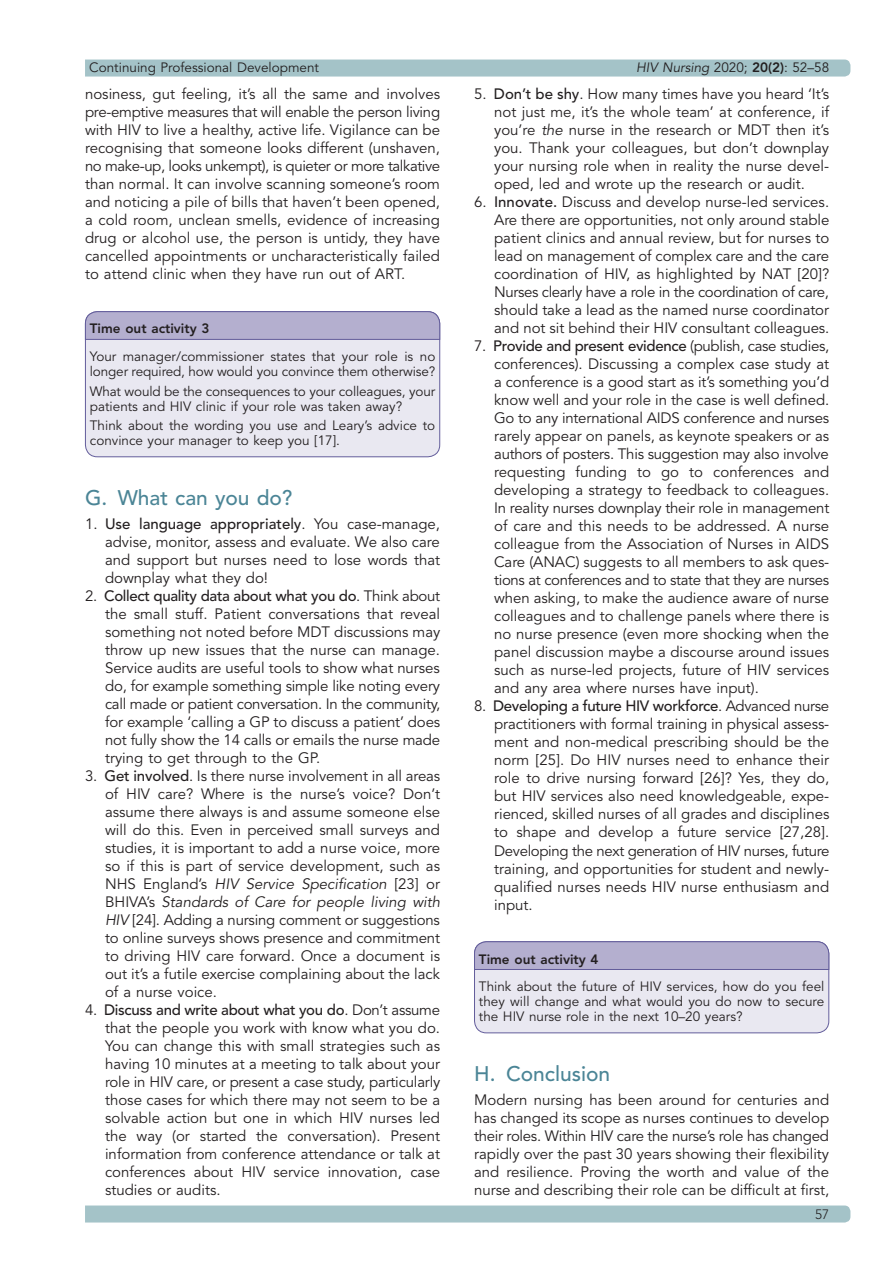
<style>
.page{position:relative;width:893px;height:1263px;background:#fff}
.page>*{position:absolute;margin:0;border:0;box-sizing:border-box;transform-origin:0 0}
.heading-1{font:500 21px "Avenir LT Std";color:#4b8596}
.p_listItem_list-arab{font:15px/18px "Avenir LT Std";color:#231f20;text-align:justify}
.para{font:15px/18px "Avenir LT Std";color:#231f20;text-align:justify}
.para-first{font:15px/18px "Avenir LT Std";color:#231f20;text-align:justify}
.para_boxed-text-othe{font:13.5px/15px "Avenir LT Std";color:#231f20}
.title-boxed-text-oth{font:800 13.5px "Avenir LT Std";color:#231f20}
.t1{font:300 13.5px "Avenir LT Std";color:#231f20}
.s1{font-style:italic}
.s2{font-weight:800}
.s3{font-weight:500}
</style>
<div class="page">
<div style="left:85px;top:60px;width:765px;height:17px;background:#a4c3c8"></div>
<div style="left:85px;top:1205px;width:765px;height:17px;background:#a4c3c8"></div>
<div style="left:85px;top:312px;width:355px;height:145px;background:#e9e8f1;border-radius:12px"></div>
<div style="left:85px;top:311px;width:355px;height:146px;border:1px solid #635d9b;border-radius:12px"></div>
<svg style="left:85px;top:311px;width:355px;height:29px;background:#aea9cb"></svg>
<div style="left:474px;top:942px;width:355px;height:91px;background:#e9e8f1;border-radius:12px"></div>
<div style="left:474px;top:941px;width:355px;height:92px;border:1px solid #635d9b;border-radius:12px"></div>
<svg style="left:474px;top:941px;width:356px;height:29px;background:#ada8cb"></svg>
<p class="para_boxed-text-othe" style="left:89px;top:60px;width:231px">Continuing Professional Development</p>
<p class="para_boxed-text-othe" style="left:636px;top:60px;width:195px"><span class="s1">HIV Nursing</span> 2020; <span class="s2">20(2)</span>: 52–58</p>
<p class="para" style="left:85px;top:86px;width:357px">nosiness, gut feeling, it’s all the same and involves pre-emptive measures that will enable the person living with HIV to live a healthy, active life. Vigilance can be recognising that someone looks different (unshaven, no make-up, looks unkempt), is quieter or more talkative than normal. It can involve scanning someone’s room and noticing a pile of bills that haven’t been opened, a cold room, unclean smells, evidence of increasing drug or alcohol use, the person is untidy, they have cancelled appointments or uncharacteristically failed to attend clinic when they have run out of ART.</p>
<p class="p_listItem_list-arab" style="left:494px;top:86px;width:337px;text-indent:-20px">5. <span class="s3">Don’t be shy</span>. How many times have you heard ‘It’s not just me, it’s the whole team’ at conference, if you’re <span class="s1">the</span> nurse in the research or MDT then it’s you. Thank your colleagues, but don’t downplay your nursing role when in reality the nurse devel&shy;oped, led and wrote up the research or audit.</p>
<p class="p_listItem_list-arab" style="left:494px;top:194px;width:337px;text-indent:-20px">6. <span class="s3">Innovate.</span> Discuss and develop nurse-led services.<br>Are there are opportunities, not only around stable patient clinics and annual review, but for nurses to lead on management of complex care and the care coordination of HIV, as highlighted by NAT [20]?<br>Nurses clearly have a role in the coordination of care, should take a lead as the named nurse coordinator and not sit behind their HIV consultant colleagues.</p>
<p class="p_listItem_list-arab" style="left:494px;top:338px;width:337px;text-indent:-20px">7. <span class="s3">Provide and present evidence</span> (publish, case studies, conferences). Discussing a complex case study at a conference is a good start as it’s something you’d know well and your role in the case is well defined.<br>Go to any international AIDS conference and nurses rarely appear on panels, as keynote speakers or as authors of posters. This suggestion may also involve requesting funding to go to conferences and developing a strategy to feedback to colleagues.<br>In reality nurses downplay their role in management of care and this needs to be addressed. A nurse colleague from the Association of Nurses in AIDS Care (ANAC) suggests to all members to ask ques&shy;tions at conferences and to state that they are nurses when asking, to make the audience aware of nurse colleagues and to challenge panels where there is no nurse presence (even more shocking when the panel discussion maybe a discourse around issues such as nurse-led projects, future of HIV services and any area where nurses have input).</p>
<p class="p_listItem_list-arab" style="left:494px;top:698px;width:337px;text-indent:-20px">8. <span class="s3">Developing a future HIV workforce</span>. Advanced nurse practitioners with formal training in physical assess&shy;ment and non-medical prescribing should be the norm [25]. Do HIV nurses need to enhance their role to drive nursing forward [26]? Yes, they do, but HIV services also need knowledgeable, expe&shy;rienced, skilled nurses of all grades and disciplines to shape and develop a future service [27,28].<br>Developing the next generation of HIV nurses, future training, and opportunities for student and newly&shy;qualified nurses needs HIV nurse enthusiasm and input.</p>
<p class="title-boxed-text-oth" style="left:90px;top:321px;width:121px">Time out activity 3</p>
<p class="para_boxed-text-othe" style="left:90px;top:349px;width:347px">Your manager/commissioner states that your role is no longer required, how would you convince them otherwise?</p>
<p class="para_boxed-text-othe" style="left:90px;top:384px;width:347px">What would be the consequences to your colleagues, your patients and HIV clinic if your role was taken away?</p>
<p class="para_boxed-text-othe" style="left:90px;top:418px;width:347px">Think about the wording you use and Leary’s advice to convince your manager to keep you [17].</p>
<p class="heading-1" style="left:85px;top:485px;width:209px">G. What can you do?</p>
<p class="p_listItem_list-arab" style="left:105px;top:515px;width:337px;text-indent:-20px">1. <span class="s3">Use language appropriately</span>. You case-manage, advise, monitor, assess and evaluate. We also care and support but nurses need to lose words that downplay what they do!</p>
<p class="p_listItem_list-arab" style="left:105px;top:587px;width:337px;text-indent:-20px">2. <span class="s3">Collect quality data about what you do</span>. Think about the small stuff. Patient conversations that reveal something not noted before MDT discussions may throw up new issues that the nurse can manage.<br>Service audits are useful tools to show what nurses do, for example something simple like noting every call made or patient conversation. In the community, for example ‘calling a GP to discuss a patient’ does not fully show the 14 calls or emails the nurse made trying to get through to the GP.</p>
<p class="p_listItem_list-arab" style="left:105px;top:767px;width:337px;text-indent:-20px">3. <span class="s3">Get involved</span>. Is there nurse involvement in all areas of HIV care? Where is the nurse’s voice? Don’t assume there always is and assume someone else will do this. Even in perceived small surveys and studies, it is important to add a nurse voice, more so if this is part of service development, such as NHS England’s <span class="s1">HIV Service Specification</span> [23] or BHIVA’s <span class="s1">Standards of Care for people living with HIV</span> [24]. Adding a nursing comment or suggestions to online surveys shows presence and commitment to driving HIV care forward. Once a document is out it’s a futile exercise complaining about the lack of a nurse voice.</p>
<p class="p_listItem_list-arab" style="left:105px;top:1001px;width:337px;text-indent:-20px">4. <span class="s3">Discuss and write about what you do</span>. Don’t assume that the people you work with know what you do.<br>You can change this with small strategies such as having 10 minutes at a meeting to talk about your role in HIV care, or present a case study, particularly those cases for which there may not seem to be a solvable action but one in which HIV nurses led the way (or started the conversation). Present information from conference attendance or talk at conferences about HIV service innovation, case studies or audits.</p>
<p class="title-boxed-text-oth" style="left:479px;top:951px;width:121px">Time out activity 4</p>
<p class="para_boxed-text-othe" style="left:479px;top:979px;width:347px;text-align:justify">Think about the future of HIV services, how do you feel they will change and what would you do now to secure the HIV nurse role in the next 10–20 years?</p>
<p class="heading-1" style="left:474px;top:1061px;width:138px">H. Conclusion</p>
<p class="para-first" style="left:474px;top:1091px;width:357px">Modern nursing has been around for centuries and has changed its scope as nurses continues to develop their roles. Within HIV care the nurse’s role has changed rapidly over the past 30 years showing their flexibility and resilience. Proving the worth and value of the nurse and describing their role can be difficult at first,</p>
<p class="t1" style="left:815px;top:1206px;width:16px">57</p>
</div>
